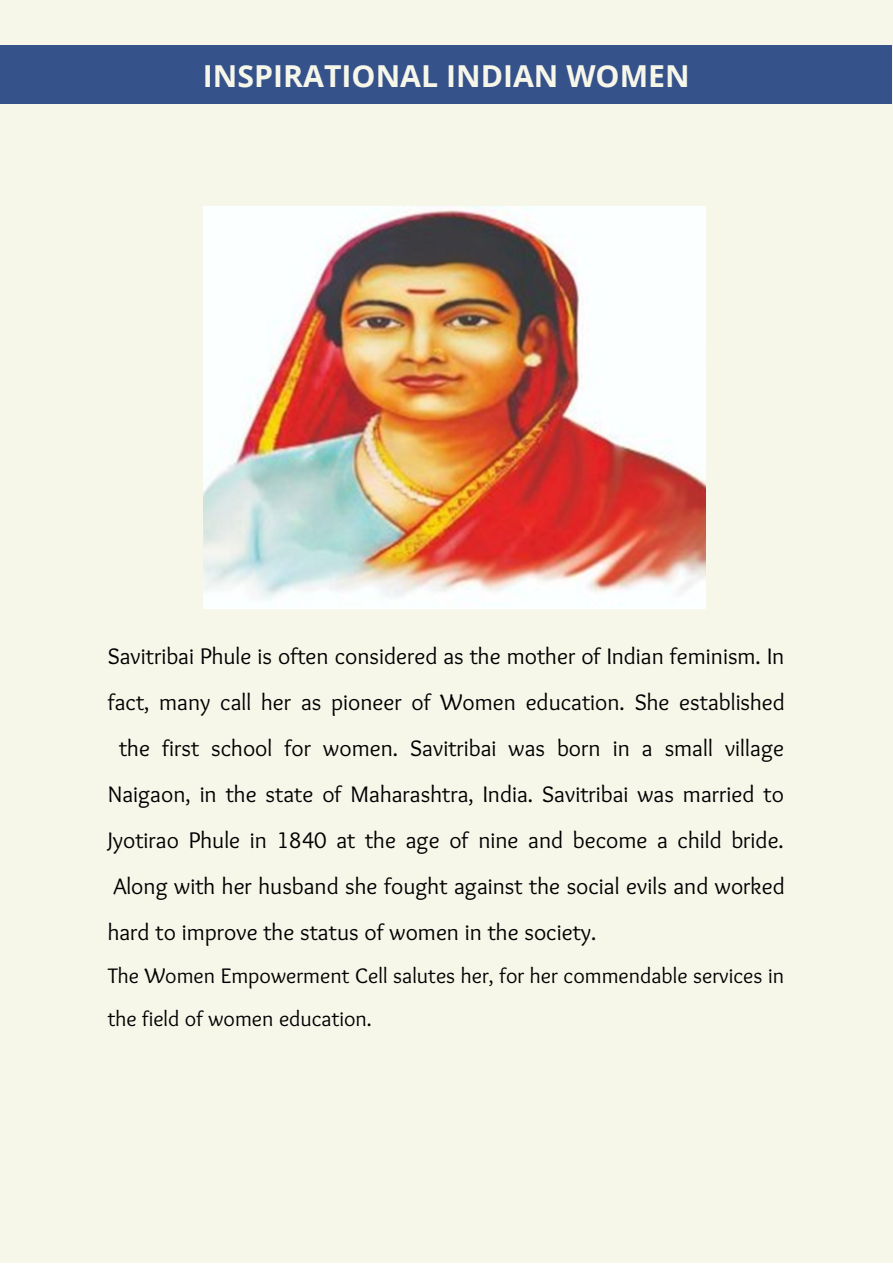
<style>
.page{position:relative;width:893px;height:1264px;background:#fff}
.page>*{position:absolute;margin:0;border:0;box-sizing:border-box;transform-origin:0 0}
.t1{font:700 30.3px "Open Sans";color:#f6f6e9}
.t2{font:23.4px "Sukar Regular";color:#000}
.t3{font:21.9px/42.8px "Sukar Regular";color:#000}
</style>
<div class="page">
<div style="left:0;top:0;width:892px;height:1262px;background:#f6f6e9"></div>
<div style="left:0;top:46px;width:891px;height:58px;background:#36528b"></div>
<img style="left:203px;top:206px;width:502px;height:403px">
<p class="t1" style="left:203px;top:55px;width:488px">INSPIRATIONAL INDIAN WOMEN</p>
<p class="t2" style="left:108px;top:642px;width:678px">Savitribai Phule is often considered as the mother of Indian feminism. In</p>
<p class="t2" style="left:108px;top:688px;width:678px">fact, many call her as pioneer of Women education. She established</p>
<p class="t2" style="left:119px;top:734px;width:666px">the first school for women. Savitribai was born in a small village</p>
<p class="t2" style="left:108px;top:780px;width:677px">Naigaon, in the state of Maharashtra, India. Savitribai was married to</p>
<p class="t2" style="left:108px;top:826px;width:677px">Jyotirao Phule in 1840 at the age of nine and become a child bride.</p>
<p class="t2" style="left:113px;top:872px;width:672px">Along with her husband she fought against the social evils and worked</p>
<p class="t2" style="left:108px;top:918px;width:490px">hard to improve the status of women in the society.</p>
<p class="t3" style="left:108px;top:955px;width:677px">The Women Empowerment Cell salutes her, for her commendable services in the field of women education.</p>
</div>
